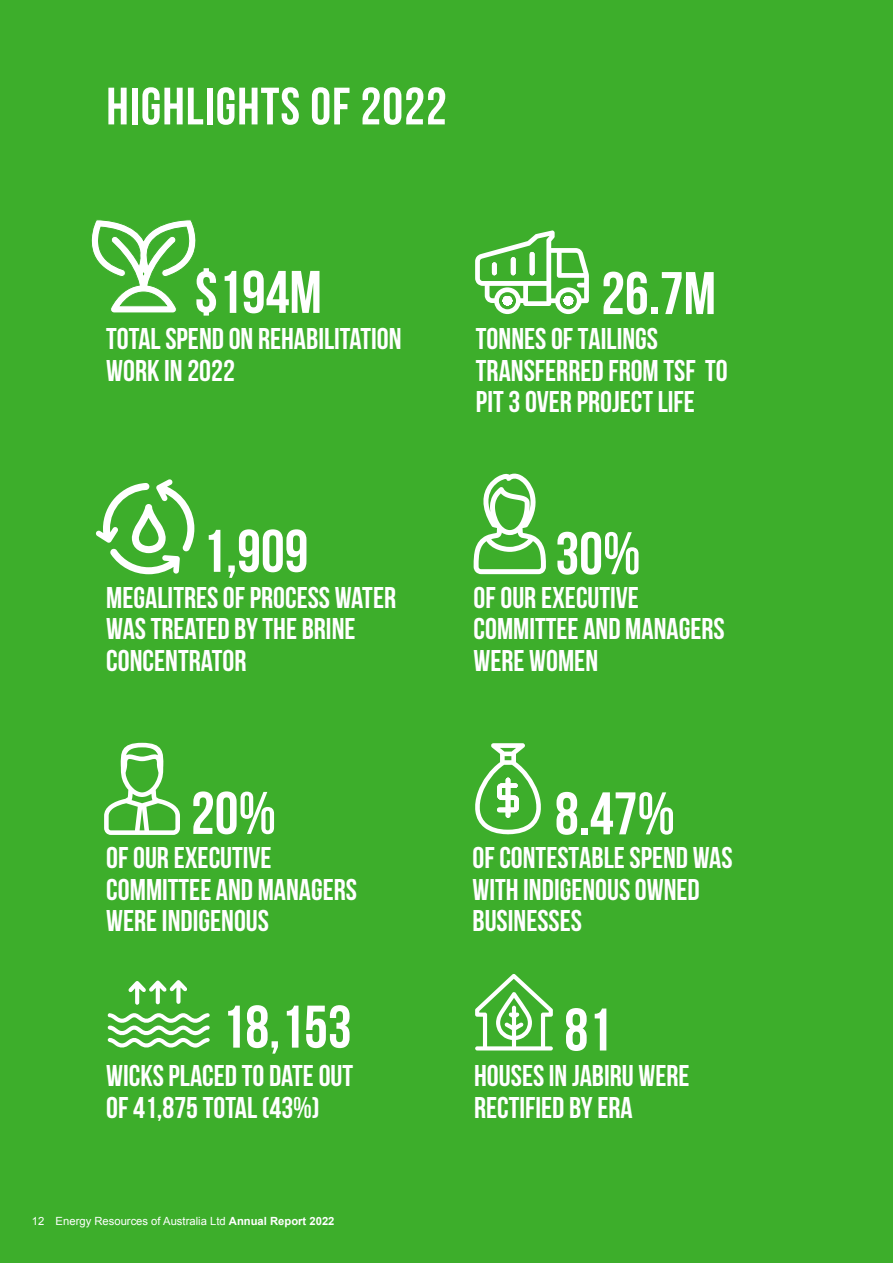
<style>
.page{position:relative;width:893px;height:1263px;background:#3dae2b}
.page>*{position:absolute;margin:0;border:0;box-sizing:border-box;transform-origin:0 0}
.t1{font:700 60px "Bebas Neue";color:#fff}
.t2{font:700 52.5px "Bebas Neue";letter-spacing:.02em;color:#fff}
.t3{font:700 30px/31.5px "Bebas Neue";color:#fff}
.t4{font:11.25px "Arial";color:#fff}
.s1{font-weight:700}
</style>
<div class="page">
<svg style="left:91px;top:219px;width:105px;height:94px"></svg>
<svg style="left:96px;top:479px;width:98px;height:95px"></svg>
<svg style="left:474px;top:473px;width:72px;height:101px"></svg>
<svg style="left:475px;top:974px;width:78px;height:76px"></svg>
<svg style="left:475px;top:230px;width:114px;height:84px"></svg>
<svg style="left:104px;top:743px;width:76px;height:92px"></svg>
<svg style="left:475px;top:743px;width:66px;height:91px"></svg>
<svg style="left:108px;top:1013px;width:102px;height:35px"></svg>
<svg style="left:128px;top:980px;width:59px;height:25px"></svg>
<h2 class="t2" style="left:106px;top:77px;width:342px">HIGHLIGHTS OF 2022</h2>
<h1 class="t1" style="left:194px;top:259px;width:129px">$194M</h1>
<h1 class="t1" style="left:601px;top:260px;width:116px">26.7M</h1>
<p class="t3" style="left:106px;top:323px;width:297px">TOTAL SPEND ON REHABILITATION<br>WORK IN 2022</p>
<p class="t3" style="left:476px;top:323px;width:253px">TONNES OF TAILINGS<br>TRANSFERRED FROM TSF TO<br>PIT 3 OVER PROJECT LIFE</p>
<h1 class="t1" style="left:202px;top:518px;width:108px">1,909</h1>
<h1 class="t1" style="left:555px;top:520px;width:87px">30%</h1>
<p class="t3" style="left:106px;top:581px;width:291px">MEGALITRES OF PROCESS WATER<br>WAS TREATED BY THE BRINE<br>CONCENTRATOR</p>
<p class="t3" style="left:474px;top:581px;width:253px">OF OUR EXECUTIVE<br>COMMITTEE AND MANAGERS<br>WERE WOMEN</p>
<h1 class="t1" style="left:191px;top:780px;width:87px">20%</h1>
<h1 class="t1" style="left:555px;top:781px;width:122px">8.47%</h1>
<p class="t3" style="left:106px;top:841px;width:252px">OF OUR EXECUTIVE<br>COMMITTEE AND MANAGERS<br>WERE INDIGENOUS</p>
<p class="t3" style="left:472px;top:841px;width:262px">OF CONTESTABLE SPEND WAS<br>WITH INDIGENOUS OWNED<br>BUSINESSES</p>
<h1 class="t1" style="left:222px;top:994px;width:131px">18,153</h1>
<h1 class="t1" style="left:564px;top:997px;width:49px">81</h1>
<p class="t3" style="left:106px;top:1060px;width:248px">WICKS PLACED TO DATE OUT<br>OF 41,875 TOTAL (43%)</p>
<p class="t3" style="left:474px;top:1060px;width:217px">HOUSES IN JABIRU WERE<br>RECTIFIED BY ERA</p>
<p class="t4" style="left:32px;top:1214px;width:304px">12 Energy Resources of Australia Ltd <span class="s1">Annual Report 2022</span></p>
</div>
